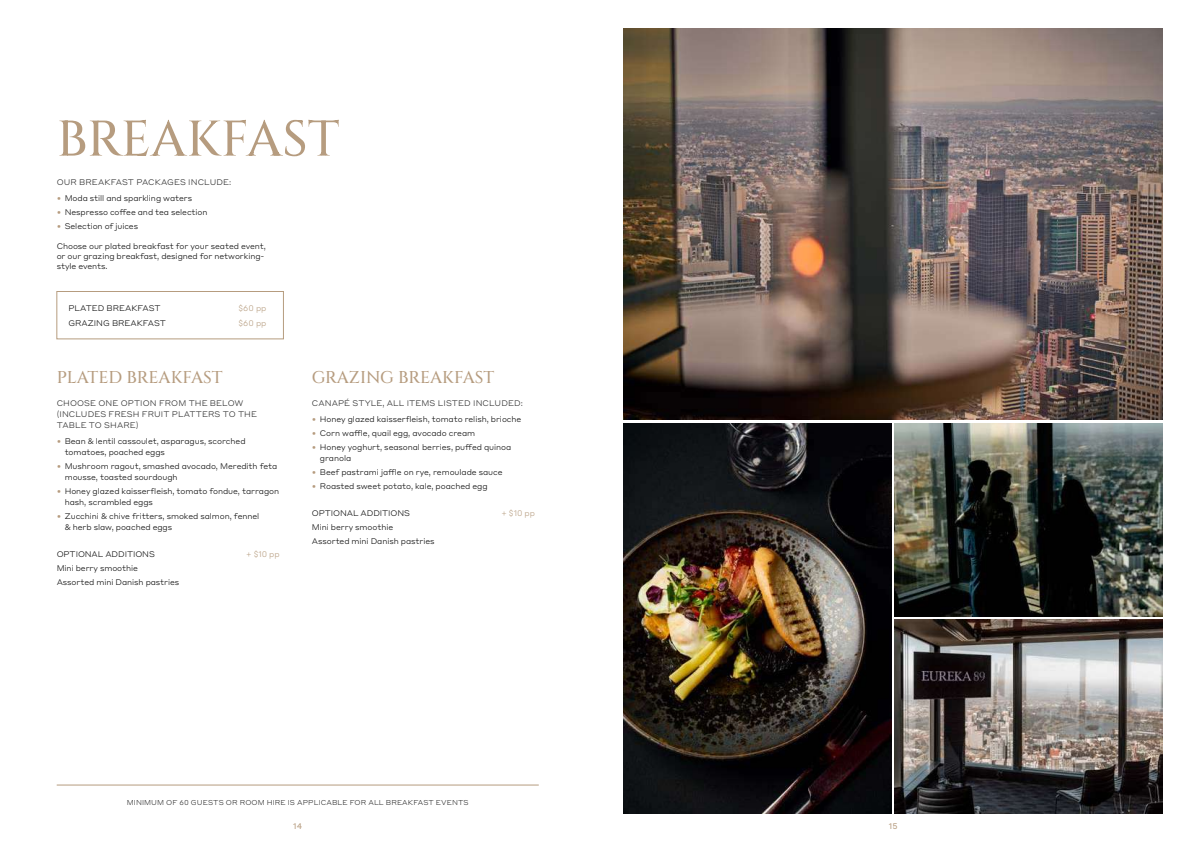
<style>
.page{position:relative;width:1191px;height:842px;background:#fff}
.page>*{position:absolute;margin:0;border:0;box-sizing:border-box;transform-origin:0 0}
.t1{font:500 50px "Cinzel";color:#b69c7f}
.t2{font:500 17px "Cinzel";color:#b69c7f}
.t3{font:300 8px/11px "Styrene A";letter-spacing:-.01em;color:#000}
.t4{font:300 8px/11px "Styrene A";letter-spacing:.01em;color:#222}
.t5{font:300 8px "Styrene A";letter-spacing:-.005em;color:#b69c7f}
.t6{font:8px "Styrene B";color:#b69c7f}
.t7{font:300 7px "Styrene A";letter-spacing:.01em;color:#222}
.s1{color:#b69c7f}
</style>
<div class="page">
<img style="left:624px;top:28px;width:538px;height:391px">
<img style="left:624px;top:423px;width:267px;height:391px">
<img style="left:895px;top:423px;width:267px;height:194px">
<img style="left:895px;top:620px;width:267px;height:194px">
<div style="left:57px;top:291px;width:227px;height:48px;border:1px solid #b69c7f"></div>
<hr style="left:57px;top:785px;width:482px;height:1px;background:#b69c7f">
<h1 class="t1" style="left:57px;top:107px;width:284px">BREAKFAST</h1>
<p class="t4" style="left:57px;top:176px;width:176px">OUR BREAKFAST PACKAGES INCLUDE:</p>
<p class="t3" style="left:57px;top:192px;width:137px"><span class="s1">•</span> Moda still and sparkling waters</p>
<p class="t3" style="left:57px;top:206px;width:152px"><span class="s1">•</span> Nespresso coffee and tea selection</p>
<p class="t3" style="left:57px;top:220px;width:83px"><span class="s1">•</span> Selection of juices</p>
<p class="t3" style="left:57px;top:240px;width:211px;line-height:10px">Choose our plated breakfast for your seated event, or our grazing breakfast, designed for networking&shy;style events.</p>
<p class="t3" style="left:68px;top:302px;width:94px">PLATED BREAKFAST</p>
<p class="t5" style="left:238px;top:301px;width:30px">$60 pp</p>
<p class="t3" style="left:68px;top:317px;width:99px">GRAZING BREAKFAST</p>
<p class="t5" style="left:238px;top:316px;width:30px">$60 pp</p>
<h2 class="t2" style="left:57px;top:367px;width:167px">PLATED BREAKFAST</h2>
<p class="t4" style="left:57px;top:396px;width:202px">CHOOSE ONE OPTION FROM THE BELOW (INCLUDES FRESH FRUIT PLATTERS TO THE<br>TABLE TO SHARE)</p>
<p class="t3" style="left:65px;top:435px;width:182px;text-indent:-8px"><span class="s1">•</span> Bean &amp; lentil cassoulet, asparagus, scorched tomatoes, poached eggs</p>
<p class="t3" style="left:65px;top:460px;width:214px;text-indent:-8px"><span class="s1">•</span> Mushroom ragout, smashed avocado, Meredith feta mousse, toasted sourdough</p>
<p class="t3" style="left:65px;top:485px;width:216px;text-indent:-8px"><span class="s1">•</span> Honey glazed kaisserfleish, tomato fondue, tarragon hash, scrambled eggs</p>
<p class="t3" style="left:65px;top:510px;width:196px;text-indent:-8px"><span class="s1">•</span> Zucchini &amp; chive fritters, smoked salmon, fennel &amp; herb slaw, poached eggs</p>
<p class="t3" style="left:57px;top:548px;width:100px">OPTIONAL ADDITIONS</p>
<p class="t5" style="left:246px;top:548px;width:35px">+ $10 pp</p>
<p class="t3" style="left:57px;top:561px;width:124px;line-height:13.8px">Mini berry smoothie<br>Assorted mini Danish pastries</p>
<h2 class="t2" style="left:312px;top:367px;width:184px">GRAZING BREAKFAST</h2>
<p class="t4" style="left:312px;top:396px;width:212px">CANAPÉ STYLE, ALL ITEMS LISTED INCLUDED:</p>
<p class="t3" style="left:312px;top:413px;width:211px"><span class="s1">•</span> Honey glazed kaisserfleish, tomato relish, brioche</p>
<p class="t3" style="left:312px;top:427px;width:165px"><span class="s1">•</span> Corn waffle, quail egg, avocado cream</p>
<p class="t3" style="left:320px;top:441px;width:193px;text-indent:-8px"><span class="s1">•</span> Honey yoghurt, seasonal berries, puffed quinoa granola</p>
<p class="t3" style="left:312px;top:466px;width:192px"><span class="s1">•</span> Beef pastrami jaffle on rye, remoulade sauce</p>
<p class="t3" style="left:312px;top:479px;width:177px"><span class="s1">•</span> Roasted sweet potato, kale, poached egg</p>
<p class="t3" style="left:312px;top:507px;width:100px">OPTIONAL ADDITIONS</p>
<p class="t5" style="left:501px;top:507px;width:35px">+ $10 pp</p>
<p class="t3" style="left:312px;top:520px;width:124px;line-height:13.8px">Mini berry smoothie<br>Assorted mini Danish pastries</p>
<p class="t7" style="left:127px;top:796px;width:343px">MINIMUM OF 60 GUESTS OR ROOM HIRE IS APPLICABLE FOR ALL BREAKFAST EVENTS</p>
<p class="t6" style="left:293px;top:819px;width:11px">14</p>
<p class="t6" style="left:889px;top:819px;width:10px">15</p>
</div>
